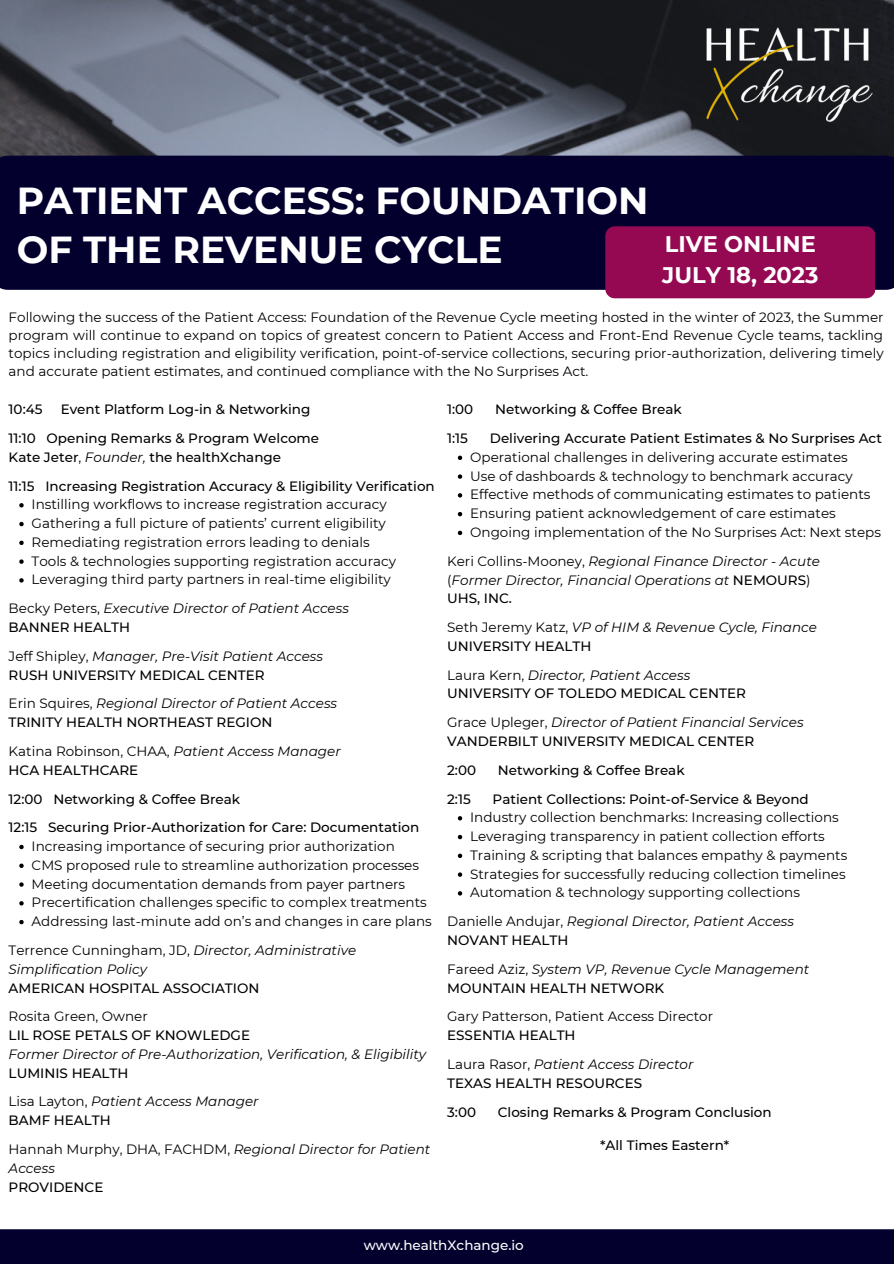
<style>
.page{position:relative;width:894px;height:1264px;background:#fff}
.page>*{position:absolute;margin:0;border:0;box-sizing:border-box;transform-origin:0 0}
.t1{font:700 37.5px "Montserrat";color:#fff}
.t2{font:700 22.5px "Montserrat";color:#fff}
.t3{font:13.5px/18px "Montserrat";color:#000;text-align:justify}
.t4{font:500 13.5px "Montserrat";color:#000}
.t5{font:italic 13.5px/18.8px "Montserrat";color:#000}
.t6{font:500 13.5px "Montserrat";color:#fff}
.s1{font-weight:400}
.s2{font-weight:400;font-style:italic}
.s3{font-style:normal}
.s4{font-style:italic}
.s5{font-weight:500;font-style:normal}
</style>
<div class="page">
<img style="left:0;top:0;width:892px;height:156px">
<div style="left:0;top:156px;width:893px;height:134px;background:#03002d"></div>
<div style="left:0;top:1229px;width:893px;height:34px;background:#03002d"></div>
<div style="left:605px;top:226px;width:270px;height:72px;background:#950952;border-radius:9px"></div>
<img style="left:698px;top:0;width:177px;height:161px">
<svg style="left:19px;top:503px;width:5px;height:4px"></svg>
<svg style="left:19px;top:522px;width:5px;height:4px"></svg>
<svg style="left:19px;top:540px;width:5px;height:5px"></svg>
<svg style="left:19px;top:559px;width:5px;height:5px"></svg>
<svg style="left:19px;top:578px;width:5px;height:4px"></svg>
<svg style="left:19px;top:844px;width:5px;height:5px"></svg>
<svg style="left:19px;top:863px;width:5px;height:5px"></svg>
<svg style="left:19px;top:882px;width:5px;height:4px"></svg>
<svg style="left:19px;top:901px;width:5px;height:4px"></svg>
<svg style="left:19px;top:919px;width:5px;height:5px"></svg>
<svg style="left:457px;top:455px;width:5px;height:5px"></svg>
<svg style="left:457px;top:474px;width:5px;height:5px"></svg>
<svg style="left:457px;top:493px;width:5px;height:4px"></svg>
<svg style="left:457px;top:512px;width:5px;height:4px"></svg>
<svg style="left:457px;top:530px;width:5px;height:5px"></svg>
<svg style="left:457px;top:816px;width:5px;height:4px"></svg>
<svg style="left:457px;top:834px;width:5px;height:5px"></svg>
<svg style="left:457px;top:853px;width:5px;height:5px"></svg>
<svg style="left:457px;top:872px;width:5px;height:4px"></svg>
<svg style="left:457px;top:891px;width:5px;height:4px"></svg>
<p class="t1" style="left:17px;top:178px;width:633px">PATIENT ACCESS: FOUNDATION</p>
<p class="t1" style="left:17px;top:227px;width:487px">OF THE REVENUE CYCLE</p>
<p class="t2" style="left:664px;top:230px;width:152px">LIVE ONLINE</p>
<p class="t2" style="left:662px;top:261px;width:158px">JULY 18, 2023</p>
<p class="t3" style="left:9px;top:308px;width:876px">Following the success of the Patient Access: Foundation of the Revenue Cycle meeting hosted in the winter of 2023, the Summer program will continue to expand on topics of greatest concern to Patient Access and Front-End Revenue Cycle teams, tackling topics including registration and eligibility verification, point-of-service collections, securing prior-authorization, delivering timely and accurate patient estimates, and continued compliance with the No Surprises Act.</p>
<p class="t4" style="left:9px;top:401px;width:35px">10:45</p>
<p class="t4" style="left:61px;top:401px;width:251px">Event Platform Log-in &amp; Networking</p>
<p class="t4" style="left:9px;top:430px;width:312px">11:10 Opening Remarks &amp; Program Welcome</p>
<p class="t4" style="left:9px;top:449px;width:274px">Kate Jeter<span class="s1">,</span> <span class="s2">Founder,</span> the healthXchange</p>
<p class="t4" style="left:9px;top:477px;width:427px">11:15 Increasing Registration Accuracy &amp; Eligibility Verification</p>
<p class="t3" style="left:32px;top:495px;width:356px">Instilling workflows to increase registration accuracy</p>
<p class="t3" style="left:32px;top:514px;width:355px">Gathering a full picture of patients’ current eligibility</p>
<p class="t3" style="left:32px;top:533px;width:339px">Remediating registration errors leading to denials</p>
<p class="t3" style="left:32px;top:552px;width:366px">Tools &amp; technologies supporting registration accuracy</p>
<p class="t3" style="left:32px;top:570px;width:360px">Leveraging third party partners in real-time eligibility</p>
<p class="t5" style="left:9px;top:599px;width:342px"><span class="s3">Becky Peters,</span> Executive Director of Patient Access</p>
<p class="t4" style="left:9px;top:619px;width:123px">BANNER HEALTH</p>
<p class="t5" style="left:9px;top:646px;width:316px"><span class="s3">Jeff Shipley,</span> Manager, Pre-Visit Patient Access</p>
<p class="t4" style="left:9px;top:666px;width:257px">RUSH UNIVERSITY MEDICAL CENTER</p>
<p class="t5" style="left:9px;top:694px;width:330px"><span class="s3">Erin Squires,</span> Regional Director of Patient Access</p>
<p class="t4" style="left:9px;top:714px;width:265px">TRINITY HEALTH NORTHEAST REGION</p>
<p class="t3" style="left:9px;top:742px;width:333px">Katina Robinson, CHAA, <span class="s4">Patient Access Manager</span></p>
<p class="t4" style="left:9px;top:761px;width:131px">HCA HEALTHCARE</p>
<p class="t4" style="left:9px;top:790px;width:233px">12:00 Networking &amp; Coffee Break</p>
<p class="t4" style="left:9px;top:819px;width:412px">12:15 Securing Prior-Authorization for Care: Documentation</p>
<p class="t3" style="left:32px;top:837px;width:364px">Increasing importance of securing prior authorization</p>
<p class="t3" style="left:32px;top:856px;width:389px">CMS proposed rule to streamline authorization processes</p>
<p class="t3" style="left:32px;top:874px;width:375px">Meeting documentation demands from payer partners</p>
<p class="t3" style="left:32px;top:893px;width:396px">Precertification challenges specific to complex treatments</p>
<p class="t3" style="left:32px;top:912px;width:401px">Addressing last-minute add on’s and changes in care plans</p>
<p class="t5" style="left:9px;top:940px;width:349px"><span class="s3">Terrence Cunningham, JD,</span> Director, Administrative<br>Simplification Policy</p>
<p class="t4" style="left:9px;top:979px;width:252px">AMERICAN HOSPITAL ASSOCIATION</p>
<p class="t3" style="left:9px;top:1007px;width:141px">Rosita Green, Owner</p>
<p class="t4" style="left:9px;top:1026px;width:243px">LIL ROSE PETALS OF KNOWLEDGE</p>
<p class="t5" style="left:9px;top:1044px;width:419px">Former Director of Pre-Authorization, Verification, &amp; Eligibility</p>
<p class="t4" style="left:9px;top:1064px;width:121px">LUMINIS HEALTH</p>
<p class="t5" style="left:9px;top:1092px;width:251px"><span class="s3">Lisa Layton,</span> Patient Access Manager</p>
<p class="t4" style="left:9px;top:1112px;width:104px">BAMF HEALTH</p>
<p class="t5" style="left:9px;top:1139px;width:423px"><span class="s3">Hannah Murphy, DHA, FACHDM,</span> Regional Director for Patient<br>Access</p>
<p class="t4" style="left:9px;top:1178px;width:96px">PROVIDENCE</p>
<p class="t4" style="left:447px;top:401px;width:28px">1:00</p>
<p class="t4" style="left:495px;top:401px;width:188px">Networking &amp; Coffee Break</p>
<p class="t4" style="left:447px;top:430px;width:22px">1:15</p>
<p class="t4" style="left:489px;top:430px;width:393px">Delivering Accurate Patient Estimates &amp; No Surprises Act</p>
<p class="t3" style="left:470px;top:448px;width:379px">Operational challenges in delivering accurate estimates</p>
<p class="t3" style="left:470px;top:467px;width:384px">Use of dashboards &amp; technology to benchmark accuracy</p>
<p class="t3" style="left:470px;top:485px;width:401px">Effective methods of communicating estimates to patients</p>
<p class="t3" style="left:470px;top:504px;width:367px">Ensuring patient acknowledgement of care estimates</p>
<p class="t3" style="left:470px;top:523px;width:412px">Ongoing implementation of the No Surprises Act: Next steps</p>
<p class="t5" style="left:447px;top:551px;width:374px"><span class="s3">Keri Collins-Mooney,</span> Regional Finance Director - Acute</p>
<p class="t5" style="left:447px;top:570px;width:365px"><span class="s3">(</span>Former Director, Financial Operations at <span class="s5">NEMOURS</span><span class="s3">)</span></p>
<p class="t4" style="left:447px;top:590px;width:66px">UHS, INC.</p>
<p class="t5" style="left:447px;top:618px;width:371px"><span class="s3">Seth Jeremy Katz,</span> VP of HIM &amp; Revenue Cycle, Finance</p>
<p class="t4" style="left:447px;top:637px;width:146px">UNIVERSITY HEALTH</p>
<p class="t5" style="left:447px;top:665px;width:244px"><span class="s3">Laura Kern,</span> Director, Patient Access</p>
<p class="t4" style="left:447px;top:685px;width:300px">UNIVERSITY OF TOLEDO MEDICAL CENTER</p>
<p class="t5" style="left:447px;top:713px;width:358px"><span class="s3">Grace Upleger,</span> Director of Patient Financial Services</p>
<p class="t4" style="left:447px;top:733px;width:308px">VANDERBILT UNIVERSITY MEDICAL CENTER</p>
<p class="t4" style="left:447px;top:761px;width:30px">2:00</p>
<p class="t4" style="left:497px;top:761px;width:188px">Networking &amp; Coffee Break</p>
<p class="t4" style="left:447px;top:790px;width:25px">2:15</p>
<p class="t4" style="left:492px;top:790px;width:317px">Patient Collections: Point-of-Service &amp; Beyond</p>
<p class="t3" style="left:470px;top:808px;width:370px">Industry collection benchmarks: Increasing collections</p>
<p class="t3" style="left:470px;top:827px;width:356px">Leveraging transparency in patient collection efforts</p>
<p class="t3" style="left:470px;top:846px;width:378px">Training &amp; scripting that balances empathy &amp; payments</p>
<p class="t3" style="left:470px;top:864px;width:377px">Strategies for successfully reducing collection timelines</p>
<p class="t3" style="left:470px;top:883px;width:331px">Automation &amp; technology supporting collections</p>
<p class="t5" style="left:447px;top:912px;width:348px"><span class="s3">Danielle Andujar,</span> Regional Director, Patient Access</p>
<p class="t4" style="left:447px;top:931px;width:123px">NOVANT HEALTH</p>
<p class="t5" style="left:447px;top:959px;width:363px"><span class="s3">Fareed Aziz,</span> System VP, Revenue Cycle Management</p>
<p class="t4" style="left:447px;top:979px;width:218px">MOUNTAIN HEALTH NETWORK</p>
<p class="t3" style="left:447px;top:1007px;width:267px">Gary Patterson, Patient Access Director</p>
<p class="t4" style="left:447px;top:1027px;width:130px">ESSENTIA HEALTH</p>
<p class="t5" style="left:447px;top:1054px;width:248px"><span class="s3">Laura Rasor,</span> Patient Access Director</p>
<p class="t4" style="left:447px;top:1074px;width:196px">TEXAS HEALTH RESOURCES</p>
<p class="t4" style="left:447px;top:1103px;width:30px">3:00</p>
<p class="t4" style="left:497px;top:1103px;width:275px">Closing Remarks &amp; Program Conclusion</p>
<p class="t4" style="left:600px;top:1136px;width:130px">*All Times Eastern*</p>
<p class="t6" style="left:364px;top:1237px;width:161px">www.healthXchange.io</p>
</div>
